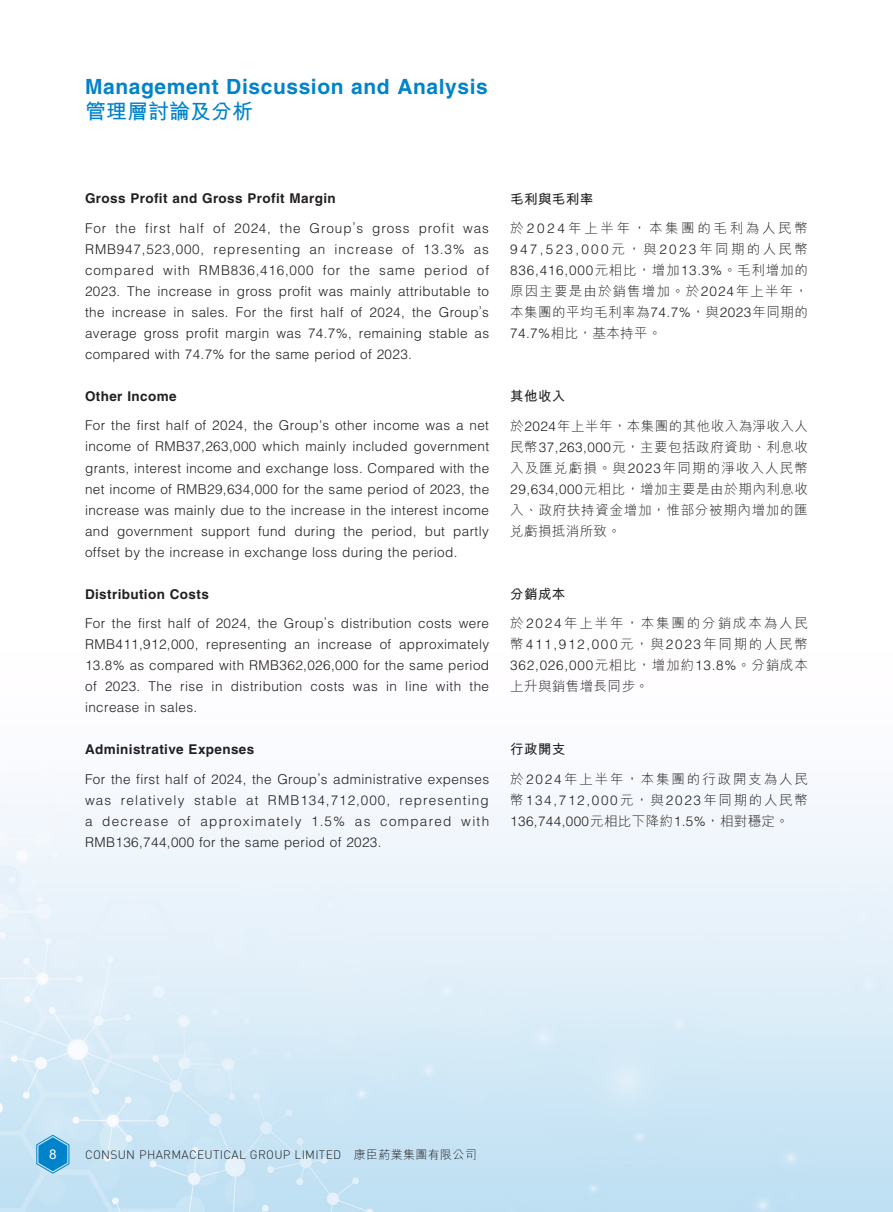
<style>
.page{position:relative;width:893px;height:1212px;background:#fff}
.page>*{position:absolute;margin:0;border:0;box-sizing:border-box;transform-origin:0 0}
.t1{font:700 21px "Helvetica LT Std";letter-spacing:.03em;color:#0083ca}
.t2{font:700 21px "M Hei HK";color:#0083ca}
.t3{font:300 13.5px/21px "Helvetica LT Std";letter-spacing:.03em;color:#231f20;text-align:justify}
.t4{font:300 13.5px/21px "M Hei HK";letter-spacing:.05em;color:#231f20;text-align:justify}
.t5{font:300 13.5px/21px "Helvetica LT Std";letter-spacing:.125em;color:#231f20}
.t6{font:700 13.5px "Helvetica LT Std";letter-spacing:.03em;color:#231f20}
.t7{font:300 13.5px/21px "Helvetica LT Std";letter-spacing:.17em;color:#231f20}
.t8{font:300 13.5px/29.5px "M Hei HK";letter-spacing:.135em;color:#231f20}
.t9{font:300 13.5px/29.5px "M Hei HK";letter-spacing:.195em;color:#231f20}
.t10{font:300 13.5px "M Hei HK";letter-spacing:.03em;color:#231f20}
.t11{font:700 13.5px "M Hei HK";color:#fff}
.t12{font:12px "DIN Light";letter-spacing:.025em;color:#231f20}
.s1{font-weight:700}
.s2{font-family:"Helvetica LT Std"}
.s3{font-family:"M Hei HK"}
.s4{font-family:"M Hei HK";font-weight:300}
</style>
<div class="page">
<img style="left:0;top:803px;width:893px;height:409px">
<svg style="left:36px;top:1135px;width:34px;height:39px"></svg>
<h1 class="t1" style="left:85px;top:74px;width:404px">Management Discussion and Analysis</h1>
<h1 class="t2" style="left:85px;top:96px;width:169px">管理層討論及分析</h1>
<p class="t6" style="left:85px;top:190px;width:252px">Gross Profit and Gross Profit Margin</p>
<p class="t3" style="left:85px;top:217px;width:406px">For the first half of 2024, the Group’s gross profit was RMB947,523,000, representing an increase of 13.3% as compared with RMB836,416,000 for the same period of 2023. The increase in gross profit was mainly attributable to the increase in sales. For the first half of 2024, the Group’s average gross profit margin was 74.7%, remaining stable as compared with 74.7% for the same period of 2023.</p>
<p class="t6" style="left:85px;top:388px;width:93px">Other Income</p>
<p class="t3" style="left:85px;top:415px;width:406px">For the first half of 2024, the Group’s other income was a net income of RMB37,263,000 which mainly included government grants, interest income and exchange loss. Compared with the net income of RMB29,634,000 for the same period of 2023, the increase was mainly due to the increase in the interest income and government support fund during the period, but partly offset by the increase in exchange loss during the period.</p>
<p class="t6" style="left:85px;top:585px;width:125px">Distribution Costs</p>
<p class="t3" style="left:85px;top:613px;width:406px">For the first half of 2024, the Group’s distribution costs were RMB411,912,000, representing an increase of approximately 13.8% as compared with RMB362,026,000 for the same period of 2023. The rise in distribution costs was in line with the increase in sales.</p>
<p class="t6" style="left:85px;top:741px;width:171px">Administrative Expenses</p>
<p class="t3" style="left:85px;top:768px;width:406px">For the first half of 2024, the Group’s administrative expenses was relatively stable at RMB134,712,000, representing a decrease of approximately 1.5% as compared with RMB136,744,000 for the same period of 2023.</p>
<p class="t9" style="left:510px;top:184px;width:299px"><span class="s1">毛利與毛利率<br></span>於<span class="s2">2024</span>年上半年，本集團的毛利為人民幣</p>
<p class="t7" style="left:510px;top:239px;width:299px">947,523,000<span class="s3">元，與</span>2023<span class="s3">年同期的人民幣<br></span>836,416,000<span class="s3">元相比，增加</span>13.3%<span class="s3">。毛利增加的</span></p>
<p class="t4" style="left:510px;top:280px;width:299px">原因主要是由於銷售增加。於<span class="s2">2024</span>年上半年，本集團的平均毛利率為<span class="s2">74.7%</span>，與<span class="s2">2023</span>年同期的<span class="s2">74.7%</span>相比，基本持平。</p>
<p class="t4" style="left:510px;top:381px;width:299px;line-height:29.5px"><span class="s1">其他收入<br></span>於<span class="s2">2024</span>年上半年，本集團的其他收入為淨收入人</p>
<p class="t4" style="left:510px;top:436px;width:299px">民幣<span class="s2">37,263,000</span>元，主要包括政府資助、利息收入及匯兌虧損。與<span class="s2">2023</span>年同期的淨收入人民幣<span class="s2">29,634,000</span>元相比，增加主要是由於期內利息收入、政府扶持資金增加，惟部分被期內增加的匯兌虧損抵消所致。</p>
<p class="t8" style="left:510px;top:579px;width:299px"><span class="s1">分銷成本<br></span>於<span class="s2">2024</span>年上半年，本集團的分銷成本為人民</p>
<p class="t5" style="left:510px;top:634px;width:299px"><span class="s3">幣</span>411,912,000<span class="s3">元，與</span>2023<span class="s3">年同期的人民幣<br></span>362,026,000<span class="s3">元相比，增加約</span>13.8%<span class="s3">。分銷成本</span></p>
<p class="t10" style="left:510px;top:679px;width:140px">上升與銷售增長同步。</p>
<p class="t8" style="left:510px;top:734px;width:299px"><span class="s1">行政開支<br></span>於<span class="s2">2024</span>年上半年，本集團的行政開支為人民</p>
<p class="t5" style="left:510px;top:789px;width:299px"><span class="s3">幣</span>134,712,000<span class="s3">元，與</span>2023<span class="s3">年同期的人民幣<br></span>136,744,000<span class="s3">元相比下降約</span>1.5%<span class="s3">，相對穩定。</span></p>
<p class="t11" style="left:49px;top:1144px;width:9px">8</p>
<p class="t12" style="left:85px;top:1147px;width:393px">CONSUN PHARMACEUTICAL GROUP LIMITED <span class="s4">康臣葯業集團有限公司</span></p>
</div>
